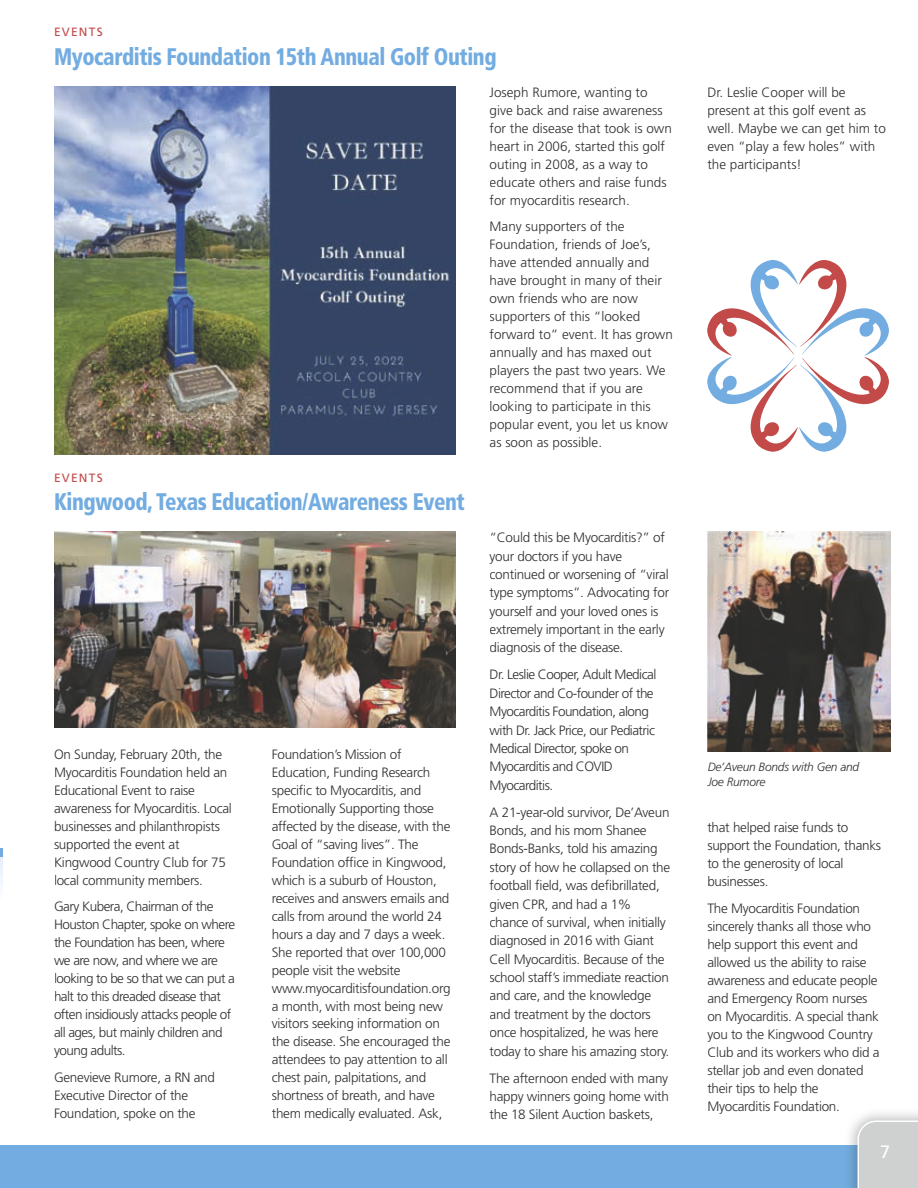
<style>
.page{position:relative;width:918px;height:1188px;background:#fff}
.page>*{position:absolute;margin:0;border:0;box-sizing:border-box;transform-origin:0 0}
.t1{font:900 condensed 24px "Frutiger";letter-spacing:-.02em;color:#73ace0;scale:.89 1}
.t2{font:18px "Frutiger";color:#fff}
.t3{font:300 13.5px/18px "Frutiger";letter-spacing:-.02em;color:#2f2f2e}
.t4{font:300 13.5px/18px "Frutiger";color:#2f2f2e}
.t5{font:300 13.5px/18px "Frutiger";letter-spacing:-.04em;color:#2f2f2e}
.t6{font:italic 300 12px/15px "Frutiger";letter-spacing:-.02em;color:#2f2f2e}
.t7{font:12px "Frutiger";letter-spacing:.1em;color:#c24a49}
</style>
<div class="page">
<svg style="left:0;top:857px;width:2px;height:28px"></svg>
<svg style="left:0;top:848px;width:2px;height:9px"></svg>
<img style="left:54px;top:532px;width:401px;height:196px">
<img style="left:54px;top:86px;width:402px;height:369px">
<img style="left:708px;top:532px;width:183px;height:220px">
<div style="left:0;top:1145px;width:918px;height:43px;background:#73ace0"></div>
<img style="left:849px;top:1113px;width:69px;height:75px">
<div style="left:858px;top:1120px;width:60px;height:68px;background:#cfd0d0"></div>
<svg style="left:707px;top:260px;width:182px;height:192px"></svg>
<p class="t7" style="left:54px;top:25px;width:50px">EVENTS</p>
<h1 class="t1" style="left:54px;top:42px;width:499px">Myocarditis Foundation 15th Annual Golf Outing</h1>
<p class="t7" style="left:54px;top:470px;width:50px">EVENTS</p>
<h1 class="t1" style="left:54px;top:487px;width:463px">Kingwood, Texas Education/Awareness Event</h1>
<p class="t3" style="left:54px;top:745px;width:179px">On Sunday, February 20th, the<br>Myocarditis Foundation held an<br>Educational Event to raise awareness for Myocarditis. Local businesses and philanthropists supported the event at<br>Kingwood Country Club for 75 local community members.</p>
<p class="t5" style="left:54px;top:898px;width:183px">Gary Kubera, Chairman of the<br>Houston Chapter, spoke on where the Foundation has been, where we are now, and where we are looking to be so that we can put a halt to this dreaded disease that often insidiously attacks people of all ages, but mainly children and young adults.</p>
<p class="t3" style="left:54px;top:1068px;width:163px">Genevieve Rumore, a RN and<br>Executive Director of the<br>Foundation, spoke on the</p>
<p class="t3" style="left:272px;top:745px;width:180px">Foundation’s Mission of<br>Education, Funding Research specific to Myocarditis, and<br>Emotionally Supporting those affected by the disease, with the<br>Goal of “saving lives”. The<br>Foundation office in Kingwood, which is a suburb of Houston, receives and answers emails and calls from around the world 24 hours a day and 7 days a week.<br>She reported that over 100,000 people visit the website www.myocarditisfoundation.org a month, with most being new visitors seeking information on the disease. She encouraged the attendees to pay attention to all chest pain, palpitations, and shortness of breath, and have them medically evaluated. Ask,</p>
<p class="t4" style="left:490px;top:83px;width:184px">Joseph Rumore, wanting to give back and raise awareness for the disease that took is own heart in 2006, started this golf outing in 2008, as a way to educate others and raise funds for myocarditis research.</p>
<p class="t4" style="left:490px;top:218px;width:185px">Many supporters of the<br>Foundation, friends of Joe’s, have attended annually and have brought in many of their own friends who are now supporters of this “looked forward to” event. It has grown annually and has maxed out players the past two years. We recommend that if you are looking to participate in this popular event, you let us know as soon as possible.</p>
<p class="t3" style="left:490px;top:528px;width:181px">“Could this be Myocarditis?” of your doctors if you have continued or worsening of “viral type symptoms”. Advocating for yourself and your loved ones is extremely important in the early diagnosis of the disease.</p>
<p class="t5" style="left:490px;top:666px;width:168px">Dr. Leslie Cooper, Adult Medical<br>Director and Co-founder of the<br>Myocarditis Foundation, along with Dr. Jack Price, our Pediatric<br>Medical Director, spoke on<br>Myocarditis and COVID<br>Myocarditis.</p>
<p class="t3" style="left:490px;top:803px;width:182px">A 21-year-old survivor, De’Aveun<br>Bonds, and his mom Shanee<br>Bonds-Banks, told his amazing story of how he collapsed on the football field, was defibrillated, given CPR, and had a 1% chance of survival, when initially diagnosed in 2016 with Giant<br>Cell Myocarditis. Because of the school staff’s immediate reaction and care, and the knowledge and treatment by the doctors once hospitalized, he was here today to share his amazing story.</p>
<p class="t3" style="left:490px;top:1069px;width:181px;text-align:justify">The afternoon ended with many happy winners going home with the 18 Silent Auction baskets,</p>
<p class="t4" style="left:707px;top:83px;width:180px">Dr. Leslie Cooper will be present at this golf event as well. Maybe we can get him to even “play a few holes” with the participants!</p>
<p class="t6" style="left:708px;top:759px;width:153px">De’Aveun Bonds with Gen and<br>Joe Rumore</p>
<p class="t3" style="left:707px;top:818px;width:175px">that helped raise funds to support the Foundation, thanks to the generosity of local businesses.</p>
<p class="t3" style="left:707px;top:899px;width:174px">The Myocarditis Foundation sincerely thanks all those who help support this event and allowed us the ability to raise awareness and educate people and Emergency Room nurses on Myocarditis. A special thank you to the Kingwood Country<br>Club and its workers who did a stellar job and even donated their tips to help the<br>Myocarditis Foundation.</p>
<h2 class="t2" style="left:880px;top:1141px;width:12px">7</h2>
</div>
